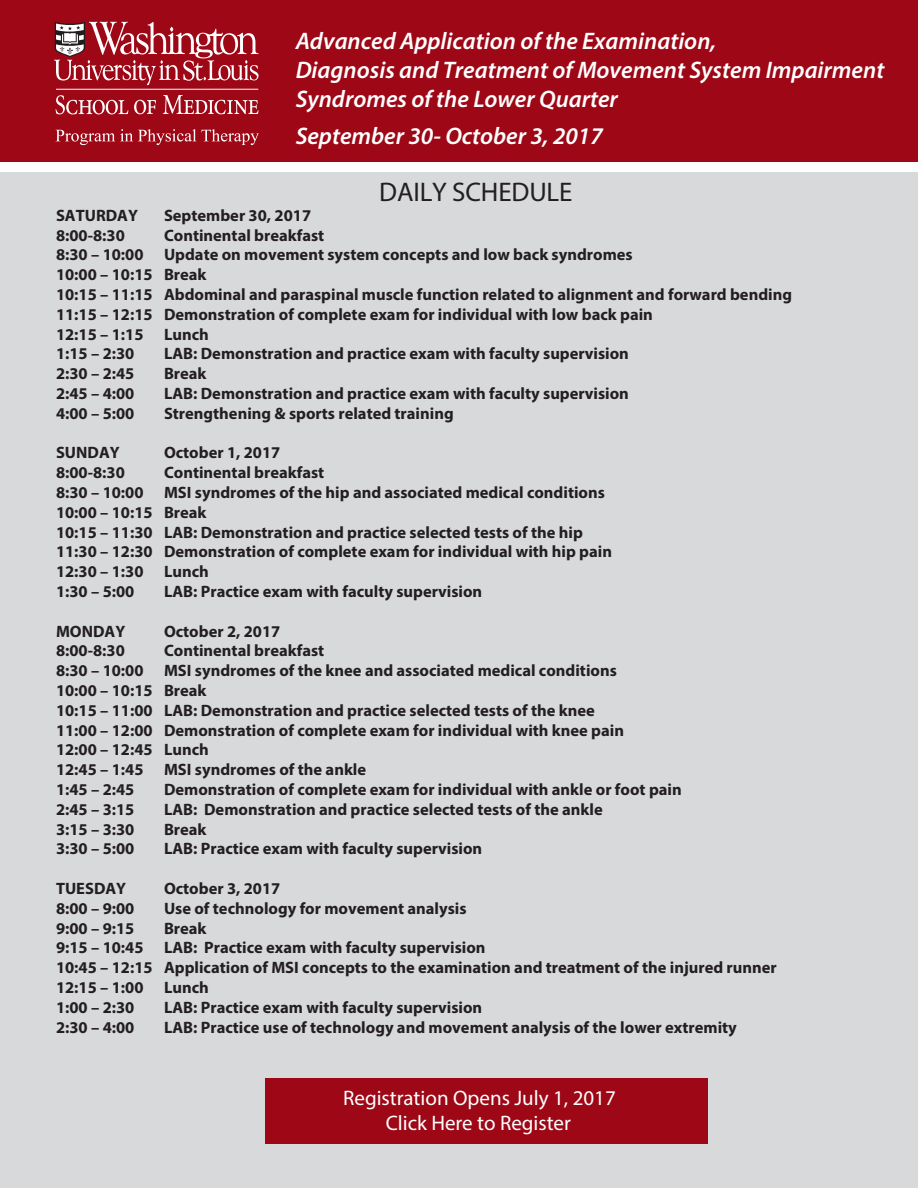
<style>
.page{position:relative;width:918px;height:1188px;background:#fff}
.page>*{position:absolute;margin:0;border:0;box-sizing:border-box;transform-origin:0 0}
.t1{font:27px "Myriad Pro";letter-spacing:-.005em;color:#231f20}
.t2{font:italic 600 24px/28.8px "Myriad Pro";color:#fff}
.t3{font:21px/25.2px "Myriad Pro";color:#fff;text-align:center}
.t4{font:700 16.5px/19.8px "Myriad Pro";color:#231f20}
</style>
<div class="page">
<div style="left:1px;top:172px;width:917px;height:1016px;background:#d8d9db"></div>
<div style="left:0;top:0;width:918px;height:162px;background:#9d0716"></div>
<svg style="left:55px;top:129px;width:204px;height:16px"></svg>
<svg style="left:54px;top:22px;width:205px;height:63px"></svg>
<hr style="left:56px;top:89px;width:202px;height:1px;background:#fff">
<svg style="left:134px;top:100px;width:22px;height:14px"></svg>
<svg style="left:56px;top:95px;width:72px;height:19px"></svg>
<svg style="left:163px;top:95px;width:96px;height:19px"></svg>
<div style="left:265px;top:1079px;width:443px;height:65px;background:#9d0716"></div>
<h2 class="t2" style="left:296px;top:26px;width:590px">Advanced Application of the Examination,<br>Diagnosis and Treatment of Movement System Impairment<br>Syndromes of the Lower Quarter</h2>
<h2 class="t2" style="left:296px;top:121px;width:309px">September 30- October 3, 2017</h2>
<h1 class="t1" style="left:379px;top:175px;width:195px">DAILY SCHEDULE</h1>
<p class="t4" style="left:56px;top:205px;width:84px">SATURDAY</p>
<p class="t4" style="left:164px;top:205px;width:149px">September 30, 2017</p>
<p class="t4" style="left:56px;top:225px;width:70px">8:00-8:30</p>
<p class="t4" style="left:56px;top:225px;width:738px;text-indent:108px">Continental breakfast<br>8:30 – 10:00 Update on movement system concepts and low back syndromes<br>10:00 – 10:15 Break<br>10:15 – 11:15 Abdominal and paraspinal muscle function related to alignment and forward bending 11:15 – 12:15 Demonstration of complete exam for individual with low back pain<br>12:15 – 1:15 Lunch<br>1:15 – 2:30</p>
<p class="t4" style="left:164px;top:343px;width:466px">LAB: Demonstration and practice exam with faculty supervision</p>
<p class="t4" style="left:56px;top:363px;width:80px">2:30 – 2:45</p>
<p class="t4" style="left:164px;top:363px;width:44px">Break</p>
<p class="t4" style="left:56px;top:383px;width:80px">2:45 – 4:00</p>
<p class="t4" style="left:164px;top:383px;width:466px">LAB: Demonstration and practice exam with faculty supervision</p>
<p class="t4" style="left:56px;top:403px;width:80px">4:00 – 5:00</p>
<p class="t4" style="left:164px;top:403px;width:291px">Strengthening &amp; sports related training</p>
<p class="t4" style="left:56px;top:442px;width:65px">SUNDAY</p>
<p class="t4" style="left:164px;top:442px;width:118px">October 1, 2017</p>
<p class="t4" style="left:56px;top:462px;width:70px">8:00-8:30</p>
<p class="t4" style="left:56px;top:462px;width:558px;text-indent:108px">Continental breakfast<br>8:30 – 10:00 MSI syndromes of the hip and associated medical conditions 10:00 – 10:15 Break<br>10:15 – 11:30 LAB: Demonstration and practice selected tests of the hip 11:30 – 12:30 Demonstration of complete exam for individual with hip pain 12:30 – 1:30 Lunch<br>1:30 – 5:00</p>
<p class="t4" style="left:164px;top:581px;width:320px">LAB: Practice exam with faculty supervision</p>
<p class="t4" style="left:56px;top:621px;width:71px">MONDAY</p>
<p class="t4" style="left:164px;top:621px;width:118px">October 2, 2017</p>
<p class="t4" style="left:56px;top:640px;width:70px">8:00-8:30</p>
<p class="t4" style="left:56px;top:640px;width:570px;text-indent:108px">Continental breakfast<br>8:30 – 10:00 MSI syndromes of the knee and associated medical conditions 10:00 – 10:15 Break<br>10:15 – 11:00 LAB: Demonstration and practice selected tests of the knee 11:00 – 12:00 Demonstration of complete exam for individual with knee pain 12:00 – 12:45 Lunch<br>12:45 – 1:45 MSI syndromes of the ankle<br>1:45 – 2:45</p>
<p class="t4" style="left:164px;top:779px;width:519px">Demonstration of complete exam for individual with ankle or foot pain</p>
<p class="t4" style="left:56px;top:799px;width:80px">2:45 – 3:15</p>
<p class="t4" style="left:164px;top:799px;width:440px">LAB: Demonstration and practice selected tests of the ankle</p>
<p class="t4" style="left:56px;top:819px;width:80px">3:15 – 3:30</p>
<p class="t4" style="left:164px;top:819px;width:44px">Break</p>
<p class="t4" style="left:56px;top:838px;width:80px">3:30 – 5:00</p>
<p class="t4" style="left:164px;top:838px;width:320px">LAB: Practice exam with faculty supervision</p>
<p class="t4" style="left:56px;top:878px;width:72px">TUESDAY</p>
<p class="t4" style="left:164px;top:878px;width:118px">October 3, 2017</p>
<p class="t4" style="left:56px;top:898px;width:80px">8:00 – 9:00</p>
<p class="t4" style="left:164px;top:898px;width:304px">Use of technology for movement analysis</p>
<p class="t4" style="left:56px;top:918px;width:80px">9:00 – 9:15</p>
<p class="t4" style="left:56px;top:918px;width:722px;text-indent:108px">Break<br>9:15 – 10:45 LAB: Practice exam with faculty supervision<br>10:45 – 12:15 Application of MSI concepts to the examination and treatment of the injured runner 12:15 – 1:00 Lunch<br>1:00 – 2:30</p>
<p class="t4" style="left:164px;top:997px;width:320px">LAB: Practice exam with faculty supervision</p>
<p class="t4" style="left:56px;top:1017px;width:80px">2:30 – 4:00</p>
<p class="t4" style="left:164px;top:1017px;width:574px">LAB: Practice use of technology and movement analysis of the lower extremity</p>
<p class="t3" style="left:343px;top:1085px;width:274px">Registration Opens July 1, 2017<br>Click Here to Register</p>
</div>
